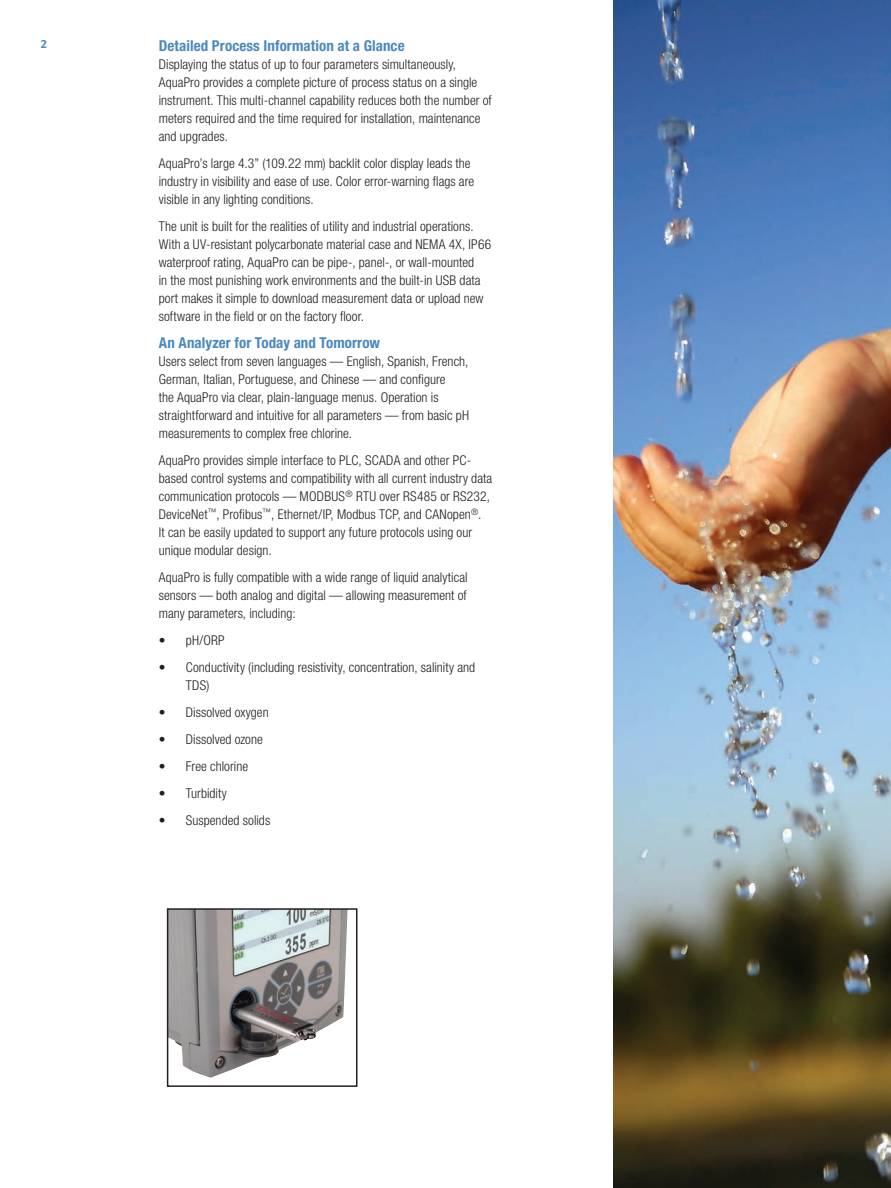
<style>
.page{position:relative;width:891px;height:1188px;background:#fff}
.page>*{position:absolute;margin:0;border:0;box-sizing:border-box;transform-origin:0 0}
.Headline_level_1{font:700 condensed 15px "Helvetica Neue LT Std";letter-spacing:.005em;color:#4a89be}
.Body_copy{font:300 condensed 13.5px/18px "Helvetica Neue LT Std";letter-spacing:.005em;color:#231f20}
.Page_Numbers{font:700 12px "Meta Offc";color:#4a89be}
</style>
<div class="page">
<img style="left:170px;top:911px;width:178px;height:167px">
<div style="left:167px;top:908px;width:190px;height:179px;border:2px solid #231f20"></div>
<img style="left:614px;top:0;width:277px;height:1188px">
<p class="Page_Numbers" style="left:40px;top:37px;width:8px">2</p>
<p class="Headline_level_1" style="left:159px;top:37px;width:247px">Detailed Process Information at a Glance</p>
<p class="Body_copy" style="left:159px;top:55px;width:335px">Displaying the status of up to four parameters simultaneously, AquaPro provides a complete picture of process status on a single instrument. This multi-channel capability reduces both the number of meters required and the time required for installation, maintenance and upgrades.</p>
<p class="Body_copy" style="left:159px;top:154px;width:317px">AquaPro’s large 4.3” (109.22 mm) backlit color display leads the industry in visibility and ease of use. Color error-warning flags are visible in any lighting conditions.</p>
<p class="Body_copy" style="left:159px;top:217px;width:334px">The unit is built for the realities of utility and industrial operations.<br>With a UV-resistant polycarbonate material case and NEMA 4X, IP66 waterproof rating, AquaPro can be pipe-, panel-, or wall-mounted<br>in the most punishing work environments and the built-in USB data port makes it simple to download measurement data or upload new software in the field or on the factory floor.</p>
<p class="Headline_level_1" style="left:159px;top:334px;width:223px">An Analyzer for Today and Tomorrow</p>
<p class="Body_copy" style="left:159px;top:352px;width:312px">Users select from seven languages — English, Spanish, French, German, Italian, Portuguese, and Chinese — and configure<br>the AquaPro via clear, plain-language menus. Operation is straightforward and intuitive for all parameters — from basic pH measurements to complex free chlorine.</p>
<p class="Body_copy" style="left:159px;top:451px;width:335px">AquaPro provides simple interface to PLC, SCADA and other PC&shy;based control systems and compatibility with all current industry data communication protocols — MODBUS<sup>®</sup> RTU over RS485 or RS232, DeviceNet<sup>™</sup>, Profibus<sup>™</sup>, Ethernet/IP, Modbus TCP, and CANopen<sup>®</sup>.<br>It can be easily updated to support any future protocols using our unique modular design.</p>
<p class="Body_copy" style="left:159px;top:568px;width:310px;text-align:justify">AquaPro is fully compatible with a wide range of liquid analytical sensors — both analog and digital — allowing measurement of many parameters, including:</p>
<p class="Body_copy" style="left:159px;top:631px;width:67px">• pH/ORP</p>
<p class="Body_copy" style="left:186px;top:658px;width:291px;text-indent:-27px">• Conductivity (including resistivity, concentration, salinity and<br>TDS)</p>
<p class="Body_copy" style="left:159px;top:703px;width:111px">• Dissolved oxygen</p>
<p class="Body_copy" style="left:159px;top:730px;width:106px">• Dissolved ozone</p>
<p class="Body_copy" style="left:159px;top:757px;width:91px">• Free chlorine</p>
<p class="Body_copy" style="left:159px;top:784px;width:70px">• Turbidity</p>
<p class="Body_copy" style="left:159px;top:811px;width:113px">• Suspended solids</p>
</div>
